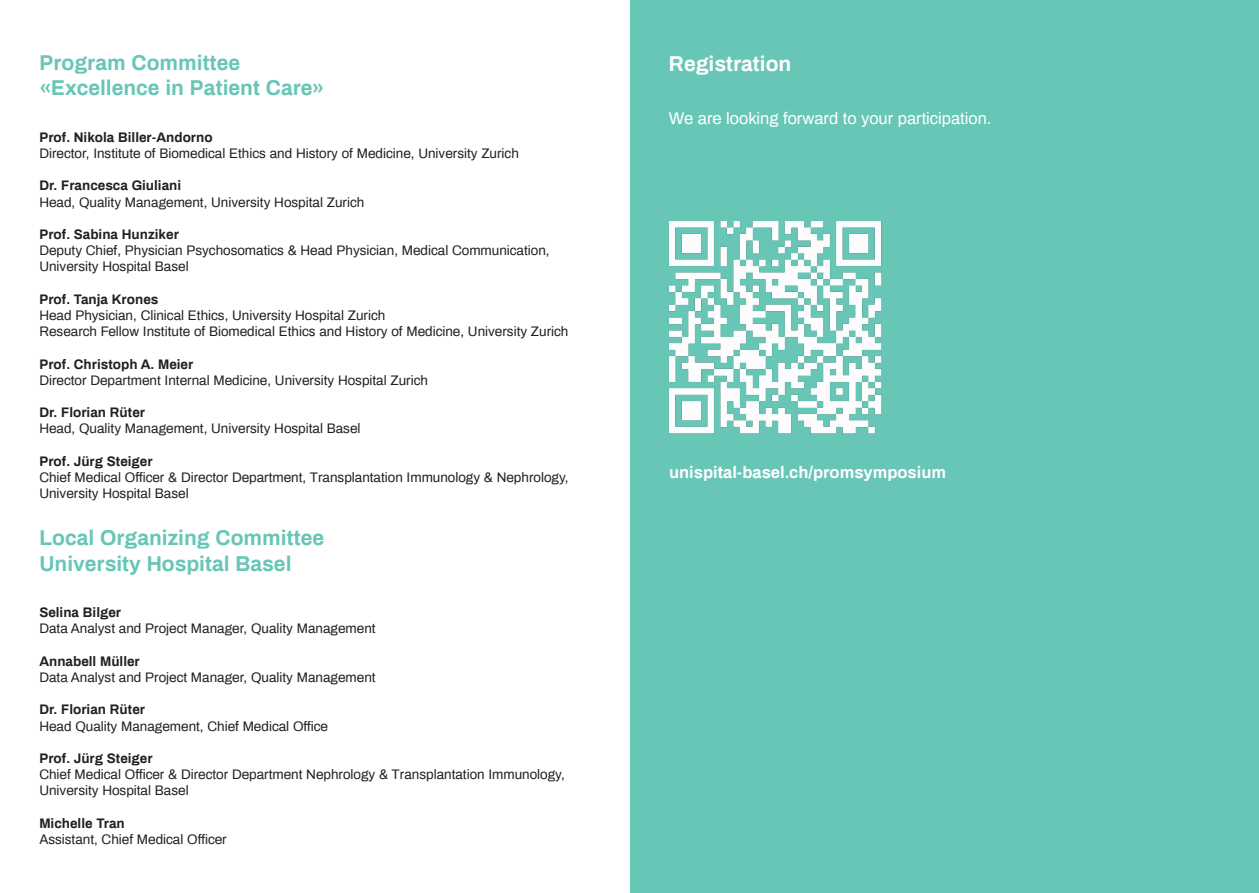
<style>
.page{position:relative;width:1259px;height:893px;background:#fff}
.page>*{position:absolute;margin:0;border:0;box-sizing:border-box;transform-origin:0 0}
.t1{font:700 21px "Archivo";color:#68c6b7}
.t2{font:700 21px "Archivo";color:#fff}
.t3{font:16.5px "Archivo";color:#fff}
.t4{font:700 16.5px "Archivo";color:#fff}
.t5{font:13.5px/16.2px "Archivo";color:#231f20}
.t6{font:700 13.5px "Archivo";color:#231f20}
</style>
<div class="page">
<div style="left:630px;top:0;width:629px;height:893px;background:#68c6b7"></div>
<img style="left:669px;top:221px;width:213px;height:213px">
<p class="t1" style="left:39px;top:47px;width:202px">Program Committee</p>
<p class="t1" style="left:39px;top:73px;width:286px">«Excellence in Patient Care»</p>
<p class="t6" style="left:39px;top:127px;width:175px">Prof. Nikola Biller-Andorno</p>
<p class="t5" style="left:39px;top:144px;width:481px">Director, Institute of Biomedical Ethics and History of Medicine, University Zurich</p>
<p class="t6" style="left:39px;top:176px;width:143px">Dr. Francesca Giuliani</p>
<p class="t5" style="left:39px;top:193px;width:326px">Head, Quality Management, University Hospital Zurich</p>
<p class="t6" style="left:39px;top:224px;width:141px">Prof. Sabina Hunziker</p>
<p class="t5" style="left:39px;top:241px;width:512px">Deputy Chief, Physician Psychosomatics &amp; Head Physician, Medical Communication,</p>
<p class="t5" style="left:39px;top:258px;width:151px">University Hospital Basel</p>
<p class="t6" style="left:39px;top:289px;width:121px">Prof. Tanja Krones</p>
<p class="t5" style="left:39px;top:306px;width:347px">Head Physician, Clinical Ethics, University Hospital Zurich</p>
<p class="t5" style="left:39px;top:322px;width:530px">Research Fellow Institute of Biomedical Ethics and History of Medicine, University Zurich</p>
<p class="t6" style="left:39px;top:354px;width:156px">Prof. Christoph A. Meier</p>
<p class="t5" style="left:39px;top:371px;width:390px">Director Department Internal Medicine, University Hospital Zurich</p>
<p class="t6" style="left:39px;top:403px;width:107px">Dr. Florian Rüter</p>
<p class="t5" style="left:39px;top:420px;width:323px">Head, Quality Management, University Hospital Basel</p>
<p class="t6" style="left:39px;top:451px;width:115px">Prof. Jürg Steiger</p>
<p class="t5" style="left:39px;top:468px;width:531px">Chief Medical Officer &amp; Director Department, Transplantation Immunology &amp; Nephrology,</p>
<p class="t5" style="left:39px;top:484px;width:151px">University Hospital Basel</p>
<p class="t1" style="left:39px;top:523px;width:286px">Local Organizing Committee</p>
<p class="t1" style="left:39px;top:548px;width:254px">University Hospital Basel</p>
<p class="t6" style="left:39px;top:603px;width:83px">Selina Bilger</p>
<p class="t5" style="left:39px;top:620px;width:338px">Data Analyst and Project Manager, Quality Management</p>
<p class="t6" style="left:39px;top:651px;width:102px">Annabell Müller</p>
<p class="t5" style="left:39px;top:668px;width:338px">Data Analyst and Project Manager, Quality Management</p>
<p class="t6" style="left:39px;top:700px;width:107px">Dr. Florian Rüter</p>
<p class="t5" style="left:39px;top:717px;width:290px">Head Quality Management, Chief Medical Office</p>
<p class="t6" style="left:39px;top:748px;width:115px">Prof. Jürg Steiger</p>
<p class="t5" style="left:39px;top:765px;width:527px">Chief Medical Officer &amp; Director Department Nephrology &amp; Transplantation Immunology,<br>University Hospital Basel</p>
<p class="t6" style="left:39px;top:813px;width:87px">Michelle Tran</p>
<p class="t5" style="left:39px;top:830px;width:189px">Assistant, Chief Medical Officer</p>
<p class="t2" style="left:669px;top:48px;width:124px">Registration</p>
<p class="t3" style="left:669px;top:107px;width:324px">We are looking forward to your participation.</p>
<p class="t4" style="left:669px;top:460px;width:278px">unispital-basel.ch/promsymposium</p>
</div>
